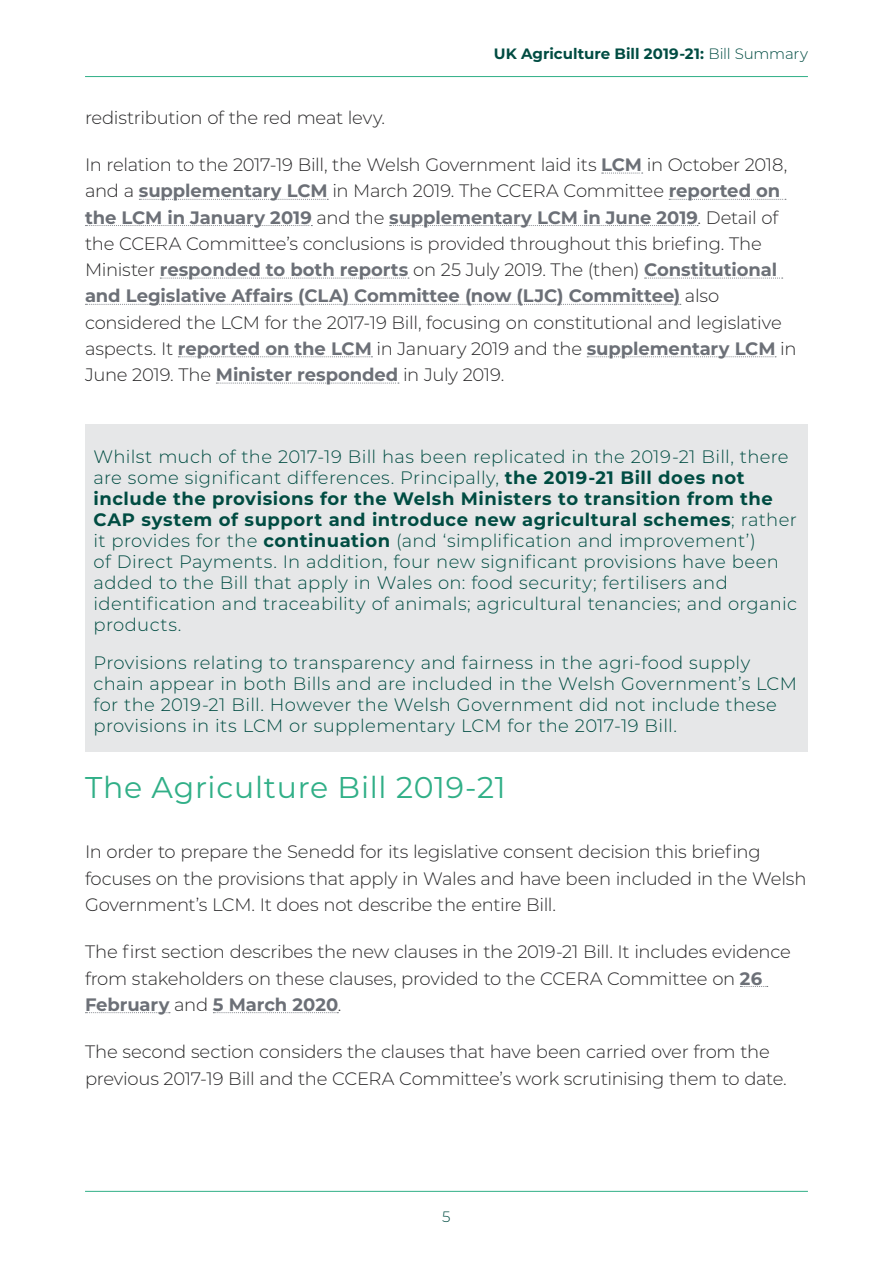
<style>
.page{position:relative;width:893px;height:1263px;background:#fff}
.page>*{position:absolute;margin:0;border:0;box-sizing:border-box;transform-origin:0 0}
.t1{font:30px "Montserrat";letter-spacing:.025em;color:#30af87}
.t2{font:300 18px/26.2px "Montserrat";letter-spacing:-.015em;color:#292829}
.t3{font:300 18px/21px "Montserrat";letter-spacing:.02em;color:#004c42}
.t4{font:700 15px "Montserrat";color:#004c42}
.t5{font:300 15px "Montserrat";color:#004c42}
.s1{font-weight:300}
.s2{font-weight:700;color:#6c7077}
.s3{font-weight:700}
</style>
<div class="page">
<svg style="left:602px;top:173px;width:41px;height:1px"></svg>
<svg style="left:139px;top:199px;width:189px;height:1px"></svg>
<svg style="left:669px;top:199px;width:117px;height:1px"></svg>
<svg style="left:85px;top:225px;width:227px;height:1px"></svg>
<svg style="left:390px;top:225px;width:308px;height:1px"></svg>
<svg style="left:160px;top:278px;width:249px;height:1px"></svg>
<svg style="left:645px;top:278px;width:138px;height:1px"></svg>
<svg style="left:85px;top:304px;width:596px;height:1px"></svg>
<svg style="left:178px;top:356px;width:194px;height:1px"></svg>
<svg style="left:587px;top:356px;width:189px;height:1px"></svg>
<svg style="left:216px;top:383px;width:183px;height:1px"></svg>
<svg style="left:740px;top:986px;width:28px;height:1px"></svg>
<svg style="left:85px;top:1012px;width:85px;height:1px"></svg>
<svg style="left:213px;top:1012px;width:125px;height:1px"></svg>
<div style="left:85px;top:425px;width:723px;height:327px;background:#e6e7e8"></div>
<hr style="left:85px;top:1191px;width:723px;height:1px;background:#30af87">
<hr style="left:85px;top:76px;width:723px;height:1px;background:#30af87">
<p class="t4" style="left:494px;top:43px;width:316px">UK Agriculture Bill 2019-21: <span class="s1">Bill Summary</span></p>
<p class="t2" style="left:85px;top:104px;width:302px">redistribution of the red meat levy.</p>
<p class="t2" style="left:85px;top:151px;width:713px">In relation to the 2017-19 Bill, the Welsh Government laid its <span class="s2">LCM</span> in October 2018, and a <span class="s2">supplementary LCM</span> in March 2019. The CCERA Committee <span class="s2">reported on the LCM in January 2019</span> and the <span class="s2">supplementary LCM in June 2019</span>. Detail of the CCERA Committee’s conclusions is provided throughout this briefing. The Minister <span class="s2">responded to both reports</span> on 25 July 2019. The (then) <span class="s2">Constitutional and Legislative Affairs (CLA) Committee (now (LJC) Committee)</span> also considered the LCM for the 2017-19 Bill, focusing on constitutional and legislative aspects. It <span class="s2">reported on the LCM</span> in January 2019 and the <span class="s2">supplementary LCM</span> in June 2019. The <span class="s2">Minister responded</span> in July 2019.</p>
<p class="t3" style="left:94px;top:446px;width:705px">Whilst much of the 2017-19 Bill has been replicated in the 2019-21 Bill, there are some significant differences. Principally, <span class="s3">the 2019-21 Bill does not include the provisions for the Welsh Ministers to transition from the CAP system of support and introduce new agricultural schemes</span>; rather it provides for the <span class="s3">continuation</span> (and ‘simplification and improvement’)<br>of Direct Payments. In addition, four new significant provisions have been added to the Bill that apply in Wales on: food security; fertilisers and identification and traceability of animals; agricultural tenancies; and organic products.</p>
<p class="t3" style="left:94px;top:652px;width:705px">Provisions relating to transparency and fairness in the agri-food supply chain appear in both Bills and are included in the Welsh Government’s LCM for the 2019-21 Bill. However the Welsh Government did not include these provisions in its LCM or supplementary LCM for the 2017-19 Bill.</p>
<h1 class="t1" style="left:85px;top:767px;width:422px">The Agriculture Bill 2019-21</h1>
<p class="t2" style="left:85px;top:838px;width:723px">In order to prepare the Senedd for its legislative consent decision this briefing focuses on the provisions that apply in Wales and have been included in the Welsh<br>Government’s LCM. It does not describe the entire Bill.</p>
<p class="t2" style="left:85px;top:938px;width:707px">The first section describes the new clauses in the 2019-21 Bill. It includes evidence from stakeholders on these clauses, provided to the CCERA Committee on <span class="s2">26<br>February</span> and <span class="s2">5 March 2020</span>.</p>
<p class="t2" style="left:85px;top:1038px;width:703px">The second section considers the clauses that have been carried over from the previous 2017-19 Bill and the CCERA Committee’s work scrutinising them to date.</p>
<p class="t5" style="left:442px;top:1206px;width:10px">5</p>
</div>
